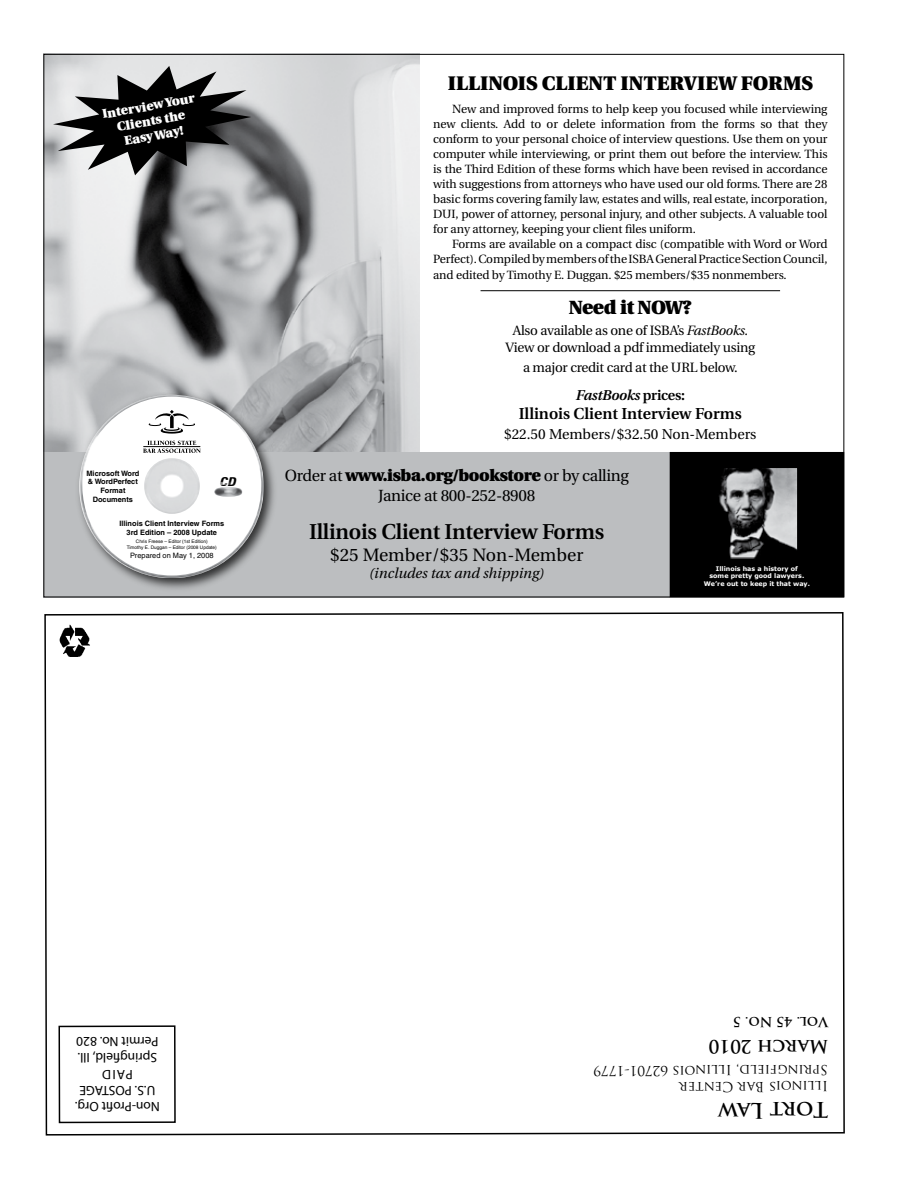
<style>
.page{position:relative;width:918px;height:1188px;background:#fff}
.page>*{position:absolute;margin:0;border:0;box-sizing:border-box;transform-origin:0 0}
.t1{font:600 21.45px "Utopia";letter-spacing:-.01em;color:#000}
.t2{font:700 21px "Trajan Pro";letter-spacing:-.035em;color:#000}
.t3{font:900 19.65px "Utopia";letter-spacing:.005em;color:#000}
.t4{font:900 19.05px "Utopia";color:#000}
.t5{font:700 18px "Trajan Pro";letter-spacing:-.005em;color:#000}
.t6{font:17.85px "Utopia";color:#000}
.t7{font:16.05px/19.4px "Utopia";letter-spacing:-.02em;color:#000;text-align:center}
.t8{font:600 15.9px "Utopia";color:#000}
.t9{font:italic 14.4px "Utopia";color:#000}
.t10{font:14.25px "Utopia";color:#000}
.t11{font:italic 600 14.25px "Utopia";letter-spacing:-.02em;color:#000}
.t12{font:13.5px/16.2px "Utopia";letter-spacing:-.02em;color:#000;text-align:center}
.t13{font:13.5px/16.2px "Myriad Pro";letter-spacing:-.005em;color:#000;text-align:center}
.t14{font:13.5px/16px "Trajan Pro";letter-spacing:-.005em;color:#000}
.t15{font:700 13.5px "Trajan Pro";color:#000}
.t16{font:900 12.45px/15px "Utopia";color:#fff;text-align:center}
.t17{font:italic 700 condensed 12.15px "Zurich BT";color:#000;scale:1.2 1}
.t18{font:11.85px/15.1px "Utopia";letter-spacing:-.01em;color:#000;text-align:justify}
.t19{font:700 7.35px/8.9px "Helvetica";color:#000;text-align:center}
.t20{font:7.35px "Helvetica";color:#000}
.t21{font:700 6.3px/7.6px "Verdana";color:#fff;text-align:center}
.t22{font:4.8px/5.7px "Helvetica";color:#000;text-align:center}
.s1{font-style:italic}
.s2{font-style:normal}
.s3{font-weight:900}
</style>
<div class="page">
<svg style="left:44px;top:612px;width:801px;height:524px"></svg>
<div style="left:59px;top:1025px;width:117px;height:98px;border:2px solid #000"></div>
<img style="left:54px;top:625px;width:45px;height:37px">
<img style="left:46px;top:56px;width:374px;height:396px">
<div style="left:44px;top:452px;width:626px;height:145px;background:#bcbec0"></div>
<div style="left:670px;top:452px;width:174px;height:145px;background:#000"></div>
<img style="left:719px;top:469px;width:77px;height:88px">
<div style="left:716px;top:467px;width:82px;height:92px;border:1px solid #000"></div>
<div style="left:74px;top:390px;width:204px;height:203px;background:#000;opacity:.75"></div>
<img style="left:79px;top:395px;width:185px;height:183px">
<div style="left:82px;top:397px;width:179px;height:178px;background:#fff;border-radius:50%"></div>
<img style="left:215px;top:486px;width:27px;height:11px">
<svg style="left:149px;top:410px;width:46px;height:24px"></svg>
<svg style="left:143px;top:441px;width:58px;height:12px"></svg>
<hr style="left:143px;top:446px;width:57px;height:1px;background:#000">
<img style="left:144px;top:458px;width:56px;height:56px;border-radius:28px">
<svg style="left:53px;top:66px;width:198px;height:109px;background:#6b6c6d"></svg>
<hr style="left:481px;top:290px;width:299px;height:1px;background:#000">
<h3 class="t3" style="left:448px;top:72px;width:367px">ILLINOIS CLIENT INTERVIEW FORMS</h3>
<p class="t16" style="left:101px;top:107px;width:95px;rotate:-10deg">INTERVIEW YOUR<br>CLIENTS THE<br>EASY WAY!</p>
<p class="t18" style="left:433px;top:101px;width:396px;text-indent:19px">New and improved forms to help keep you focused while interviewing new clients. Add to or delete information from the forms so that they conform to your personal choice of interview questions. Use them on your computer while interviewing, or print them out before the interview. This is the Third Edition of these forms which have been revised in accordance with suggestions from attorneys who have used our old forms. There are 28 basic forms covering family law, estates and wills, real estate, incorporation, DUI, power of attorney, personal injury, and other subjects. A valuable tool for any attorney, keeping your client files uniform.</p>
<p class="t18" style="left:433px;top:237px;width:396px;text-indent:19px">Forms are available on a compact disc (compatible with Word or Word Perfect). Compiled by members of the ISBA General Practice Section Council, and edited by Timothy E. Duggan. $25 members/$35 nonmembers.</p>
<h3 class="t4" style="left:569px;top:297px;width:124px">NEED IT NOW?</h3>
<p class="t12" style="left:506px;top:323px;width:251px">Also available as one of ISBA’s <span class="s1">FastBooks.<br></span>View or download a pdf immediately using</p>
<p class="t12" style="left:523px;top:360px;width:216px">a major credit card at the URL below.</p>
<p class="t11" style="left:576px;top:387px;width:111px">FastBooks <span class="s2">prices:</span></p>
<h3 class="t8" style="left:519px;top:404px;width:225px">Illinois Client Interview Forms</h3>
<p class="t10" style="left:504px;top:426px;width:254px">$22.50 Members/$32.50 Non-Members</p>
<h3 class="t7" style="left:285px;top:467px;width:345px">Order at <span class="s3">WWW.ISBA.ORG/BOOKSTORE</span> or by calling<br>Janice at 800-252-8908</h3>
<h1 class="t1" style="left:309px;top:520px;width:297px">Illinois Client Interview Forms</h1>
<h3 class="t6" style="left:330px;top:545px;width:255px">$25 Member/$35 Non-Member</h3>
<p class="t9" style="left:369px;top:565px;width:177px">(includes tax and shipping)</p>
<p class="t19" style="left:86px;top:468px;width:54px">Microsoft Word &amp; WordPerfect<br>Format<br>Documents</p>
<p class="t17" style="left:220px;top:474px;width:15px">CD</p>
<p class="t19" style="left:119px;top:519px;width:106px">Illinois Client Interview Forms<br>3rd Edition – 2008 Update</p>
<p class="t22" style="left:127px;top:538px;width:92px">Chris Freese – Editor (1st Edition)<br>Timothy E. Duggan – Editor (2008 Update)</p>
<p class="t20" style="left:130px;top:551px;width:85px">Prepared on May 1, 2008</p>
<p class="t21" style="left:704px;top:565px;width:108px">Illinois has a history of<br>some pretty good lawyers.<br>We’re out to keep it that way.</p>
<p class="t13" style="left:160px;top:1115px;width:86px;rotate:180deg">Non-Profit Org.<br>U.S. POSTAGE<br>PAID<br>Springfield, Ill.<br>Permit No. 820</p>
<p class="t15" style="left:828px;top:1031px;width:97px;rotate:180deg">Vol. 45 No. 5</p>
<h3 class="t5" style="left:828px;top:1058px;width:121px;rotate:180deg">March 2010</h3>
<p class="t14" style="left:828px;top:1095px;width:236px;rotate:180deg">Illinois Bar C enter<br>S pringfield, Illinois 62701-1779</p>
<h2 class="t2" style="left:828px;top:1123px;width:112px;rotate:180deg">Tort Law</h2>
</div>
